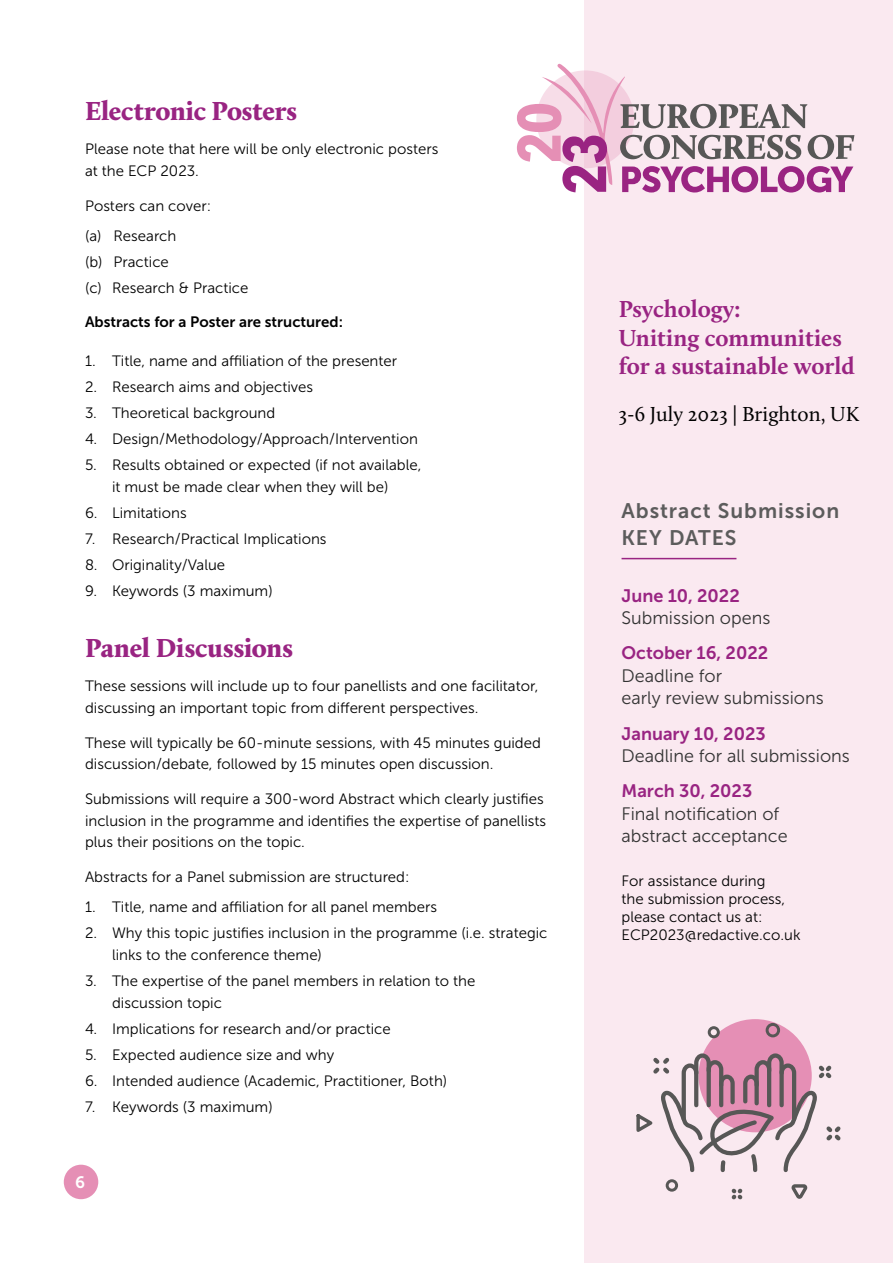
<style>
.page{position:relative;width:893px;height:1263px;background:#fff}
.page>*{position:absolute;margin:0;border:0;box-sizing:border-box;transform-origin:0 0}
.t1{font:900 27px "Calluna";letter-spacing:-.005em;color:#992482}
.t2{font:700 24px/28.8px "Calluna";color:#992482}
.t3{font:21px/27px "Museo Sans 700";letter-spacing:.045em;color:#5c5c5c}
.t4{font:21px "Calluna";color:#000}
.t5{font:18px/22.5px "Museo Sans 300";color:#333}
.t6{font:18px "Museo Sans 700";color:#992482}
.t7{font:16.5px "Museo Sans 700";color:#fff}
.t8{font:15px/21.8px "Museo Sans 300";color:#000}
.t9{font:15px "Museo Sans 700";color:#000}
</style>
<div class="page">
<div style="left:64px;top:1165px;width:34px;height:34px;background:#e58fb5;border-radius:50%"></div>
<div style="left:584px;top:0;width:309px;height:1263px;background:#fae9f0"></div>
<div style="left:698px;top:1019px;width:114px;height:113px;background:#e58fb5;border-radius:50%"></div>
<svg style="left:766px;top:1023px;width:14px;height:14px"></svg>
<svg style="left:708px;top:1026px;width:12px;height:12px"></svg>
<svg style="left:636px;top:1051px;width:204px;height:148px"></svg>
<svg style="left:517px;top:64px;width:337px;height:128px"></svg>
<hr style="left:621px;top:558px;width:115px;height:1px;background:#992482">
<h1 class="t1" style="left:85px;top:94px;width:213px">Electronic Posters</h1>
<p class="t8" style="left:85px;top:138px;width:355px">Please note that here will be only electronic posters at the ECP 2023.</p>
<p class="t8" style="left:85px;top:190px;width:128px;line-height:30.3px">Posters can cover: (a) Research</p>
<p class="t8" style="left:85px;top:249px;width:165px;line-height:26px">(b) Practice<br>(c) Research &amp; Practice</p>
<p class="t9" style="left:85px;top:314px;width:259px">Abstracts for a Poster are structured:</p>
<p class="t8" style="left:85px;top:350px;width:314px">1. Title, name and affiliation of the presenter</p>
<p class="t8" style="left:85px;top:376px;width:230px">2. Research aims and objectives</p>
<p class="t8" style="left:85px;top:402px;width:192px">3. Theoretical background</p>
<p class="t8" style="left:85px;top:428px;width:334px">4. Design/Methodology/Approach/Intervention</p>
<p class="t8" style="left:85px;top:454px;width:338px;text-align:center">5. Results obtained or expected (if not available, it must be made clear when they will be)</p>
<p class="t8" style="left:85px;top:502px;width:103px">6. Limitations</p>
<p class="t8" style="left:85px;top:528px;width:243px">7. Research/Practical Implications</p>
<p class="t8" style="left:85px;top:554px;width:142px">8. Originality/Value</p>
<p class="t8" style="left:85px;top:580px;width:189px">9. Keywords (3 maximum)</p>
<h1 class="t1" style="left:85px;top:631px;width:210px">Panel Discussions</h1>
<p class="t8" style="left:85px;top:675px;width:455px">These sessions will include up to four panellists and one facilitator, discussing an important topic from different perspectives.</p>
<p class="t8" style="left:85px;top:732px;width:457px">These will typically be 60-minute sessions, with 45 minutes guided discussion/debate, followed by 15 minutes open discussion.</p>
<p class="t8" style="left:85px;top:788px;width:463px">Submissions will require a 300-word Abstract which clearly justifies inclusion in the programme and identifies the expertise of panellists plus their positions on the topic.</p>
<p class="t8" style="left:85px;top:866px;width:326px">Abstracts for a Panel submission are structured:</p>
<p class="t8" style="left:85px;top:896px;width:354px">1. Title, name and affiliation for all panel members</p>
<p class="t8" style="left:112px;top:922px;width:437px;text-indent:-27px">2. Why this topic justifies inclusion in the programme (i.e. strategic links to the conference theme)</p>
<p class="t8" style="left:112px;top:970px;width:365px;text-indent:-27px">3. The expertise of the panel members in relation to the discussion topic</p>
<p class="t8" style="left:85px;top:1018px;width:307px">4. Implications for research and/or practice</p>
<p class="t8" style="left:85px;top:1044px;width:251px">5. Expected audience size and why</p>
<p class="t8" style="left:85px;top:1070px;width:364px">6. Intended audience (Academic, Practitioner, Both)</p>
<p class="t8" style="left:85px;top:1096px;width:189px">7. Keywords (3 maximum)</p>
<p class="t7" style="left:75px;top:1173px;width:11px">6</p>
<h2 class="t2" style="left:619px;top:294px;width:238px">Psychology:<br>Uniting communities for a sustainable world</h2>
<h3 class="t4" style="left:619px;top:401px;width:242px">3-6 July 2023 | Brighton, UK</h3>
<h3 class="t3" style="left:621px;top:497px;width:219px">Abstract Submission<br>KEY DATES</h3>
<p class="t6" style="left:621px;top:585px;width:120px">June 10, 2022</p>
<p class="t5" style="left:621px;top:607px;width:150px">Submission opens</p>
<p class="t6" style="left:621px;top:643px;width:148px">October 16, 2022</p>
<p class="t5" style="left:621px;top:664px;width:204px">Deadline for<br>early review submissions</p>
<p class="t6" style="left:621px;top:723px;width:146px">January 10, 2023</p>
<p class="t5" style="left:621px;top:745px;width:230px">Deadline for all submissions</p>
<p class="t6" style="left:621px;top:781px;width:132px">March 30, 2023</p>
<p class="t5" style="left:621px;top:803px;width:168px">Final notification of abstract acceptance</p>
<p class="t8" style="left:621px;top:872px;width:181px;line-height:18px">For assistance during<br>the submission process, please contact us at:<br>ECP2023@redactive.co.uk</p>
</div>
